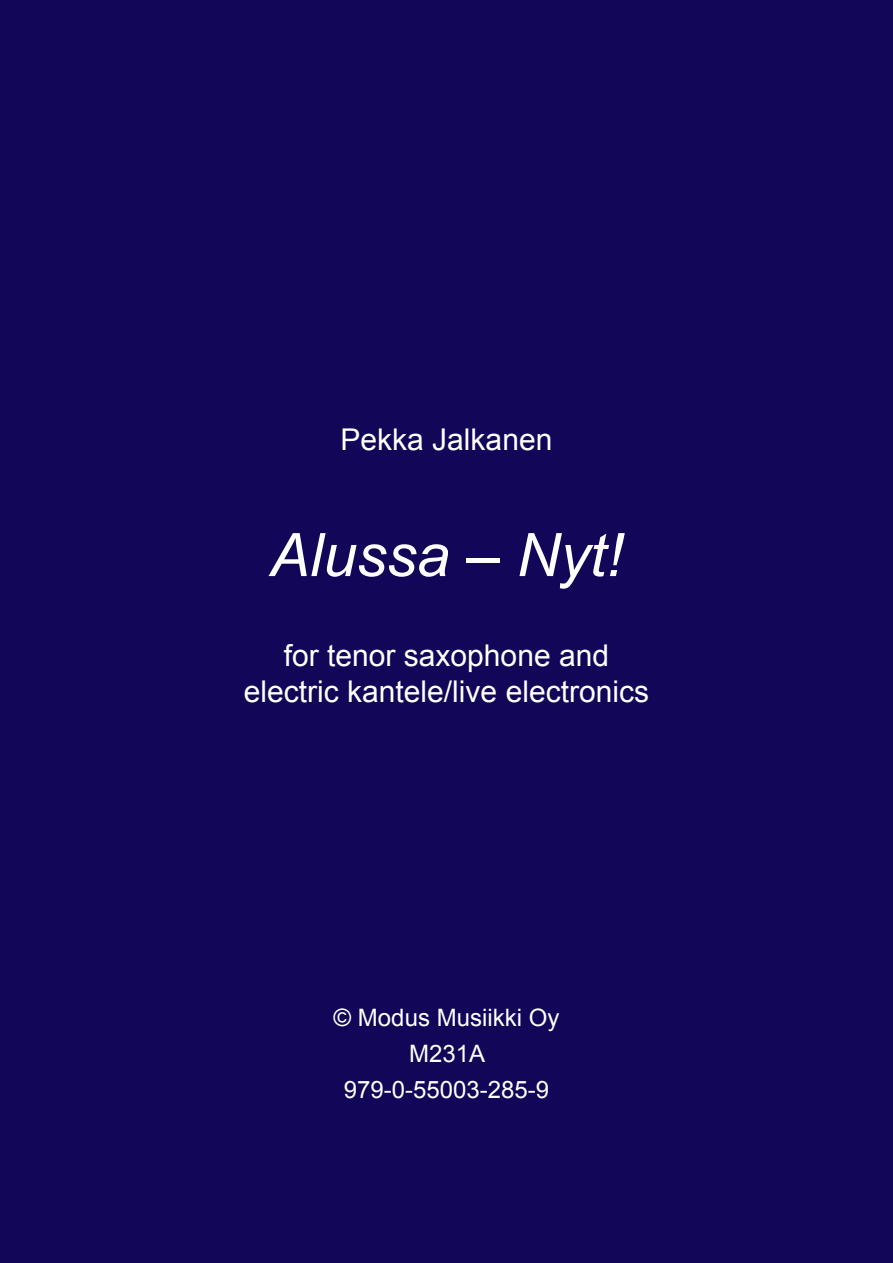
<style>
.page{position:relative;width:893px;height:1263px;background:#110658}
.page>*{position:absolute;margin:0;border:0;box-sizing:border-box;transform-origin:0 0}
.t1{font:italic 60px "Arial";color:#fff}
.t2{font:30px/36px "Arial";color:#fff;text-align:center}
.t3{font:24px/36px "Arial";color:#fff;text-align:center}
</style>
<div class="page">
<p class="t2" style="left:341px;top:422px;width:213px">Pekka Jalkanen</p>
<h1 class="t1" style="left:270px;top:516px;width:355px">Alussa – Nyt!</h1>
<p class="t2" style="left:244px;top:638px;width:407px">for tenor saxophone and electric kantele/live electronics</p>
<p class="t3" style="left:334px;top:1000px;width:227px">© Modus Musiikki Oy<br>M231A<br>979-0-55003-285-9</p>
</div>
